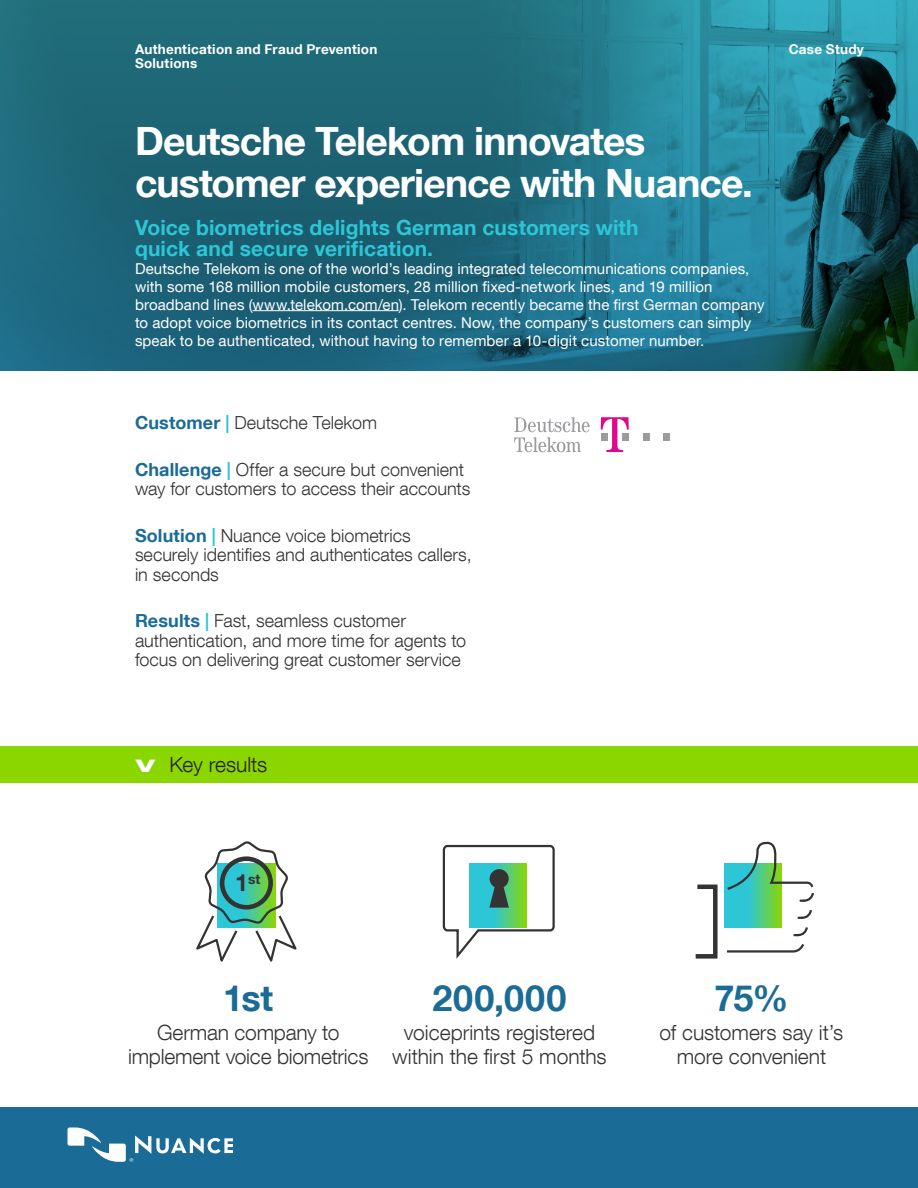
<style>
.page{position:relative;width:918px;height:1188px;background:#fff}
.page>*{position:absolute;margin:0;border:0;box-sizing:border-box;transform-origin:0 0}
.Headline_26_28_white{font:700 39px/42px "Helvetica Neue LT Com";letter-spacing:-.02em;color:#fff}
.Icon_Blue_bold_text{font:700 36px "Helvetica Neue LT Com";letter-spacing:.02em;color:#1a6b96}
.icon_Black_text{font:300 21px/24px "Helvetica Neue LT Com";letter-spacing:-.005em;color:#333;text-align:center}
.Subhead_12_14{font:700 21px/21px "Helvetica Neue LT Com";letter-spacing:.005em;color:#2dc6d6}
.Body_Text_9_11_Call{font:300 21px "Helvetica Neue LT Com";letter-spacing:-.005em;color:#231f20}
.Intro_text_12_13{font:300 18px/19.5px "Helvetica Neue LT Com";color:#333}
.Subhead_12_14-2{font:15px/18px "Helvetica Neue LT Com";letter-spacing:.005em;color:#fff}
.t1{font:700 13.8px "Helvetica Neue LT Com";color:#333}
.Business_Unit_Name_9{font:700 13.5px "Helvetica Neue LT Com";letter-spacing:.02em;color:#fff}
.Document_Name_9_9{font:700 13.5px "Helvetica Neue LT Com";letter-spacing:.02em;color:#fff}
.s1{font-weight:700;color:#1a6b96}
.s2{font-weight:700;color:#2dc6d6}
.s3{font-weight:700;font-size:24px;color:#fff}
.s4{font-size:23.7px}
</style>
<div class="page">
<div style="left:0;top:1107px;width:918px;height:81px;background:#1a6b96"></div>
<svg style="left:68px;top:1127px;width:165px;height:34px"></svg>
<div style="left:0;top:746px;width:918px;height:37px;background:#8cd600"></div>
<img style="left:0;top:0;width:918px;height:370px">
<hr style="left:252px;top:310px;width:147px;height:1px;background:#fff">
<svg style="left:514px;top:417px;width:76px;height:35px"></svg>
<svg style="left:601px;top:417px;width:28px;height:35px"></svg>
<div style="left:622px;top:433px;width:7px;height:7px;background:#999b9e"></div>
<div style="left:643px;top:433px;width:7px;height:7px;background:#999b9e"></div>
<div style="left:663px;top:433px;width:7px;height:7px;background:#999b9e"></div>
<svg style="left:695px;top:841px;width:119px;height:118px"></svg>
<svg style="left:196px;top:841px;width:101px;height:121px"></svg>
<svg style="left:442px;top:844px;width:113px;height:115px"></svg>
<p class="Business_Unit_Name_9" style="left:135px;top:41px;width:244px">Authentication and Fraud Prevention</p>
<p class="Document_Name_9_9" style="left:789px;top:41px;width:77px">Case Study</p>
<p class="Business_Unit_Name_9" style="left:135px;top:55px;width:64px">Solutions</p>
<p class="Headline_26_28_white" style="left:135px;top:119px;width:620px">Deutsche Telekom innovates customer experience with Nuance.</p>
<p class="Subhead_12_14" style="left:135px;top:216px;width:505px">Voice biometrics delights German customers with quick and secure verification.</p>
<p class="Subhead_12_14-2" style="left:135px;top:259px;width:631px">Deutsche Telekom is one of the world’s leading integrated telecommunications companies, with some 168 million mobile customers, 28 million fixed-network lines, and 19 million broadband lines (www.telekom.com/en). Telekom recently became the first German company to adopt voice biometrics in its contact centres. Now, the company’s customers can simply speak to be authenticated, without having to remember a 10-digit customer number.</p>
<p class="Intro_text_12_13" style="left:135px;top:413px;width:244px"><span class="s1">Customer</span> <span class="s2">|</span> Deutsche Telekom</p>
<p class="Intro_text_12_13" style="left:135px;top:459px;width:337px"><span class="s1">Challenge</span> <span class="s2">|</span> Offer a secure but convenient way for customers to access their accounts</p>
<p class="Intro_text_12_13" style="left:135px;top:525px;width:338px"><span class="s1">Solution</span> <span class="s2">|</span> Nuance voice biometrics securely identifies and authenticates callers, in seconds</p>
<p class="Intro_text_12_13" style="left:135px;top:611px;width:333px"><span class="s1">Results</span> <span class="s2">|</span> Fast, seamless customer authentication, and more time for agents to focus on delivering great customer service</p>
<p class="Body_Text_9_11_Call" style="left:135px;top:752px;width:134px"><span class="s3">v</span> Key results</p>
<p class="t1" style="left:235px;top:870px;width:27px"><span class="s4">1</span>st</p>
<p class="Icon_Blue_bold_text" style="left:223px;top:976px;width:51px">1st</p>
<p class="icon_Black_text" style="left:128px;top:1020px;width:242px">German company to implement voice biometrics</p>
<p class="Icon_Blue_bold_text" style="left:433px;top:976px;width:135px">200,000</p>
<p class="icon_Black_text" style="left:392px;top:1020px;width:216px">voiceprints registered within the first 5 months</p>
<p class="Icon_Blue_bold_text" style="left:715px;top:976px;width:75px">75%</p>
<p class="icon_Black_text" style="left:660px;top:1020px;width:185px">of customers say it’s more convenient</p>
</div>
